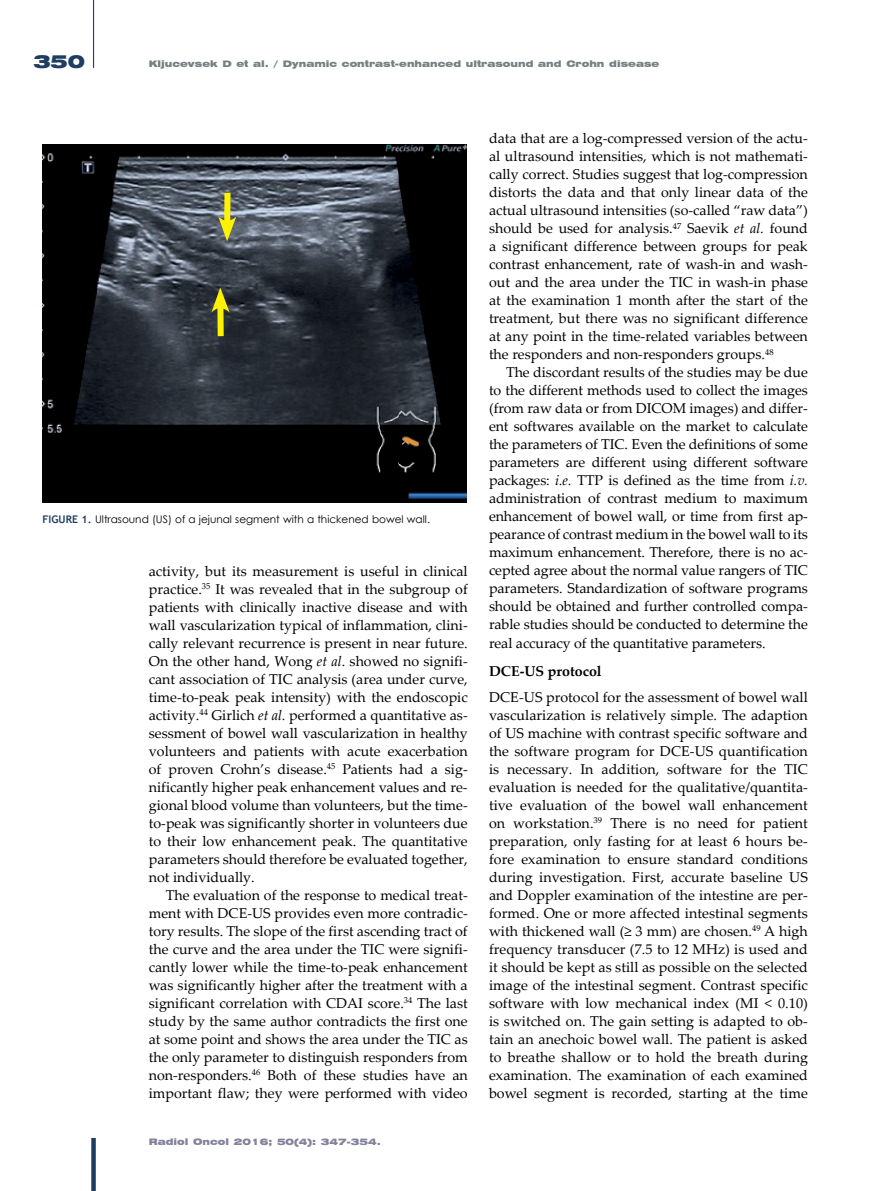
<style>
.page{position:relative;width:893px;height:1191px;background:#fff}
.page>*{position:absolute;margin:0;border:0;box-sizing:border-box;transform-origin:0 0}
.t1{font:900 expanded 18px "Swiss 721 BT";color:#1f3d62}
.t2{font:14.25px/18px "Palatino Linotype";color:#000;text-align:justify}
.t3{font:700 14.25px "Palatino Linotype";color:#000}
.t4{font:10.5px "Century Gothic";color:#000}
.t5{font:900 expanded 9px "Swiss 721 BT";color:#787f84}
.t6{font:900 expanded 9px "Swiss 721 BT";color:#81839b}
.s1{font-family:"Trebuchet MS";font-weight:700;color:#1f3d62}
.s2{font-style:italic}
</style>
<div class="page">
<div style="left:91px;top:1138px;width:5px;height:53px;background:#1f3d62"></div>
<hr style="left:93px;top:0;width:1px;height:68px;background:#1f3d62">
<img style="left:43px;top:144px;width:423px;height:358px">
<div style="left:224px;top:193px;width:6px;height:33px;background:#fff200"></div>
<svg style="left:218px;top:216px;width:18px;height:25px"></svg>
<div style="left:217px;top:302px;width:7px;height:34px;background:#fff200"></div>
<svg style="left:211px;top:287px;width:19px;height:26px"></svg>
<p class="t1" style="left:33px;top:50px;width:53px">350</p>
<p class="t5" style="left:149px;top:58px;width:512px">Kljucevsek D et al. / Dynamic contrast-enhanced ultrasound and Crohn disease</p>
<p class="t4" style="left:43px;top:512px;width:389px"><span class="s1">FIGURE 1.</span> Ultrasound (US) of a jejunal segment with a thickened bowel wall.</p>
<p class="t2" style="left:149px;top:561px;width:320px">activity, but its measurement is useful in clinical practice.<sup>35</sup> It was revealed that in the subgroup of patients with clinically inactive disease and with wall vascularization typical of inflammation, clini&shy;cally relevant recurrence is present in near future.<br>On the other hand, Wong <span class="s2">et al</span>. showed no signifi&shy;cant association of TIC analysis (area under curve, time-to-peak peak intensity) with the endoscopic activity.<sup>44</sup> Girlich <span class="s2">et al.</span> performed a quantitative as&shy;sessment of bowel wall vascularization in healthy volunteers and patients with acute exacerbation of proven Crohn’s disease.<sup>45</sup> Patients had a sig&shy;nificantly higher peak enhancement values and re&shy;gional blood volume than volunteers, but the time&shy;to-peak was significantly shorter in volunteers due to their low enhancement peak. The quantitative parameters should therefore be evaluated together, not individually.</p>
<p class="t2" style="left:149px;top:885px;width:320px;text-indent:17px">The evaluation of the response to medical treat&shy;ment with DCE-US provides even more contradic&shy;tory results. The slope of the first ascending tract of the curve and the area under the TIC were signifi&shy;cantly lower while the time-to-peak enhancement was significantly higher after the treatment with a significant correlation with CDAI score.<sup>34</sup> The last study by the same author contradicts the first one at some point and shows the area under the TIC as the only parameter to distinguish responders from non-responders.<sup>46</sup> Both of these studies have an important flaw; they were performed with video</p>
<p class="t6" style="left:149px;top:1136px;width:234px">Radiol Oncol 2016; 50(4): 347-354.</p>
<p class="t2" style="left:489px;top:129px;width:320px">data that are a log-compressed version of the actu&shy;al ultrasound intensities, which is not mathemati&shy;cally correct. Studies suggest that log-compression distorts the data and that only linear data of the actual ultrasound intensities (so-called “raw data”) should be used for analysis.<sup>47</sup> Saevik <span class="s2">et al.</span> found a significant difference between groups for peak contrast enhancement, rate of wash-in and wash&shy;out and the area under the TIC in wash-in phase at the examination 1 month after the start of the treatment, but there was no significant difference at any point in the time-related variables between the responders and non-responders groups.<sup>48</sup></p>
<p class="t2" style="left:489px;top:363px;width:320px;text-indent:17px">The discordant results of the studies may be due to the different methods used to collect the images (from raw data or from DICOM images) and differ&shy;ent softwares available on the market to calculate the parameters of TIC. Even the definitions of some parameters are different using different software packages: <span class="s2">i.e.</span> TTP is defined as the time from <span class="s2">i.v. </span>administration of contrast medium to maximum enhancement of bowel wall, or time from first ap&shy;pearance of contrast medium in the bowel wall to its maximum enhancement. Therefore, there is no ac&shy;cepted agree about the normal value rangers of TIC parameters. Standardization of software programs should be obtained and further controlled compa&shy;rable studies should be conducted to determine the real accuracy of the quantitative parameters.</p>
<p class="t3" style="left:489px;top:661px;width:114px">DCE-US protocol</p>
<p class="t2" style="left:489px;top:687px;width:320px">DCE-US protocol for the assessment of bowel wall vascularization is relatively simple. The adaption of US machine with contrast specific software and the software program for DCE-US quantification is necessary. In addition, software for the TIC evaluation is needed for the qualitative/quantita&shy;tive evaluation of the bowel wall enhancement on workstation.<sup>39</sup> There is no need for patient preparation, only fasting for at least 6 hours be&shy;fore examination to ensure standard conditions during investigation. First, accurate baseline US and Doppler examination of the intestine are per&shy;formed. One or more affected intestinal segments with thickened wall (≥ 3 mm) are chosen.<sup>49</sup> A high frequency transducer (7.5 to 12 MHz) is used and it should be kept as still as possible on the selected image of the intestinal segment. Contrast specific software with low mechanical index (MI &lt; 0.10) is switched on. The gain setting is adapted to ob&shy;tain an anechoic bowel wall. The patient is asked to breathe shallow or to hold the breath during examination. The examination of each examined bowel segment is recorded, starting at the time</p>
</div>
